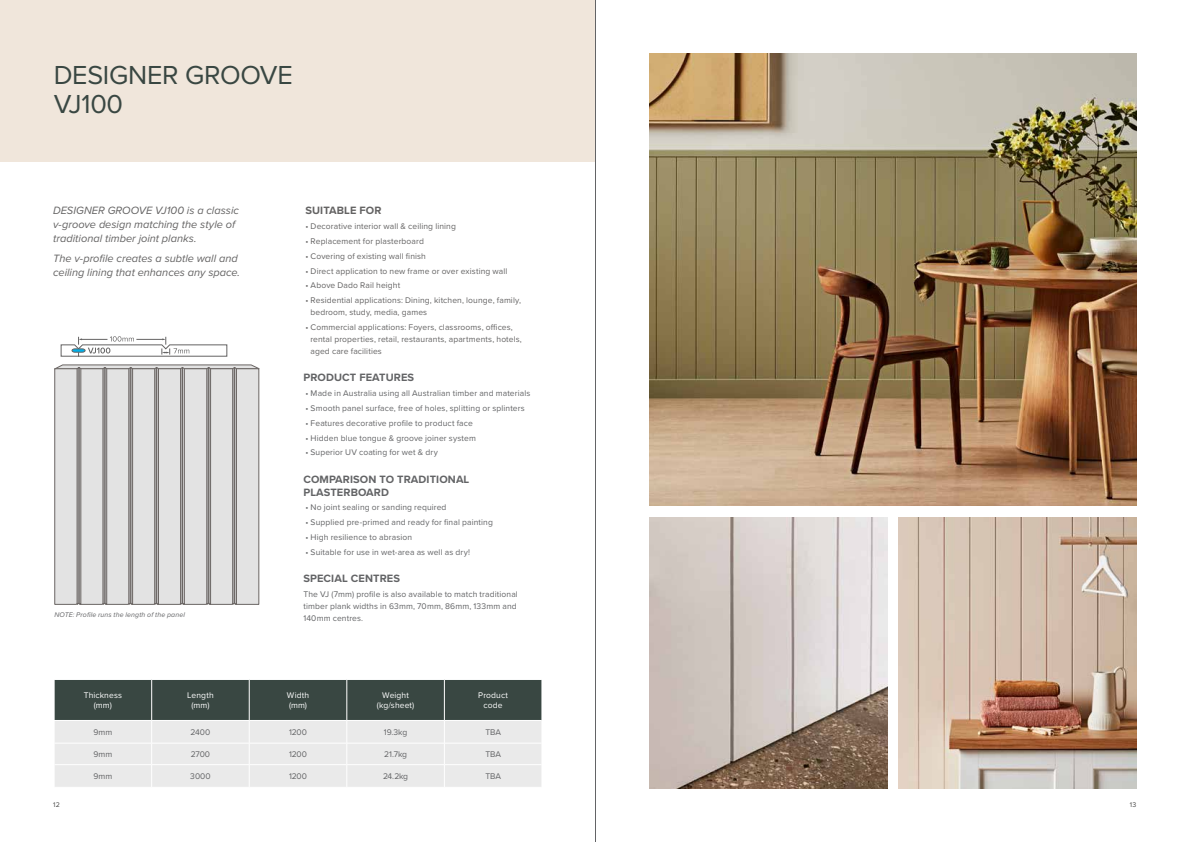
<style>
.page{position:relative;width:1191px;height:842px;background:#fff}
.page>*{position:absolute;margin:0;border:0;box-sizing:border-box;transform-origin:0 0}
.t1{font:27px/29px "Proxima Nova";letter-spacing:-.01em;color:#394742}
.t2{font:italic 11px/14px "Proxima Nova";color:#646363}
.t3{font:700 11px/13px "Proxima Nova";letter-spacing:.01em;color:#636466}
.t4{font:700 11px "Proxima Nova";letter-spacing:.01em;color:#646363}
.t5{font:8.5px/12px "Proxima Nova";letter-spacing:.015em;color:#636466}
.t6{font:8.5px/12px "Proxima Nova";letter-spacing:.015em;color:#646363}
.t7{font:8.5px/10px "Proxima Nova";letter-spacing:.015em;color:#fff;text-align:center}
.t8{font:italic 7px "Proxima Nova";letter-spacing:.015em;color:#636466}
.t9{font:7px "Proxima Nova";color:#4a4a49}
</style>
<div class="page">
<img style="left:649px;top:517px;width:238px;height:271px">
<div style="left:0;top:0;width:595px;height:162px;background:#f0e6db"></div>
<img style="left:649px;top:54px;width:487px;height:451px">
<img style="left:898px;top:517px;width:238px;height:271px">
<svg style="left:54px;top:679px;width:488px;height:108px;background:#a8adac"></svg>
<hr style="left:54px;top:743px;width:98px;height:1px;background:#fff">
<hr style="left:152px;top:743px;width:97px;height:1px;background:#fff">
<hr style="left:249px;top:743px;width:98px;height:1px;background:#fff">
<hr style="left:347px;top:743px;width:97px;height:1px;background:#fff">
<hr style="left:444px;top:743px;width:97px;height:1px;background:#fff">
<hr style="left:54px;top:764px;width:98px;height:1px;background:#fff">
<hr style="left:152px;top:764px;width:97px;height:1px;background:#fff">
<hr style="left:249px;top:764px;width:98px;height:1px;background:#fff">
<hr style="left:347px;top:764px;width:97px;height:1px;background:#fff">
<hr style="left:444px;top:764px;width:97px;height:1px;background:#fff">
<svg style="left:61px;top:336px;width:166px;height:21px"></svg>
<svg style="left:54px;top:364px;width:206px;height:241px;background:#cccbca"></svg>
<hr style="left:595px;top:0;width:1px;height:842px;background:#636466">
<h1 class="t1" style="left:54px;top:59px;width:240px">DESIGNER GROOVE<br>VJ100</h1>
<p class="t2" style="left:53px;top:203px;width:187px">DESIGNER GROOVE VJ100 is a classic v-groove design matching the style of traditional timber joint planks.</p>
<p class="t2" style="left:53px;top:251px;width:188px">The v-profile creates a subtle wall and ceiling lining that enhances any space.</p>
<p class="t8" style="left:55px;top:610px;width:132px">NOTE: Profile runs the length of the panel</p>
<p class="t4" style="left:305px;top:202px;width:78px">SUITABLE FOR</p>
<p class="t6" style="left:305px;top:220px;width:152px">• Decorative interior wall &amp; ceiling lining</p>
<p class="t6" style="left:305px;top:235px;width:120px">• Replacement for plasterboard</p>
<p class="t6" style="left:305px;top:249px;width:122px">• Covering of existing wall finish</p>
<p class="t6" style="left:305px;top:264px;width:203px">• Direct application to new frame or over existing wall</p>
<p class="t6" style="left:305px;top:279px;width:96px">• Above Dado Rail height</p>
<p class="t6" style="left:310px;top:294px;width:212px;text-indent:-5px">• Residential applications: Dining, kitchen, lounge, family, bedroom, study, media, games</p>
<p class="t6" style="left:310px;top:321px;width:213px;text-indent:-5px">• Commercial applications: Foyers, classrooms, offices, rental properties, retail, restaurants, apartments, hotels, aged care facilities</p>
<p class="t3" style="left:303px;top:371px;width:112px">PRODUCT FEATURES</p>
<p class="t5" style="left:305px;top:387px;width:226px">• Made in Australia using all Australian timber and materials</p>
<p class="t5" style="left:305px;top:402px;width:221px">• Smooth panel surface, free of holes, splitting or splinters</p>
<p class="t5" style="left:305px;top:416px;width:169px">• Features decorative profile to product face</p>
<p class="t5" style="left:305px;top:431px;width:172px">• Hidden blue tongue &amp; groove joiner system</p>
<p class="t5" style="left:305px;top:446px;width:134px">• Superior UV coating for wet &amp; dry</p>
<p class="t3" style="left:303px;top:472px;width:167px">COMPARISON TO TRADITIONAL<br>PLASTERBOARD</p>
<p class="t5" style="left:305px;top:501px;width:143px">• No joint sealing or sanding required</p>
<p class="t5" style="left:305px;top:516px;width:189px">• Supplied pre-primed and ready for final painting</p>
<p class="t5" style="left:305px;top:531px;width:108px">• High resilience to abrasion</p>
<p class="t5" style="left:305px;top:546px;width:166px">• Suitable for use in wet-area as well as dry!</p>
<p class="t3" style="left:303px;top:572px;width:98px">SPECIAL CENTRES</p>
<p class="t5" style="left:303px;top:588px;width:216px">The VJ (7mm) profile is also available to match traditional timber plank widths in 63mm, 70mm, 86mm, 133mm and<br>140mm centres.</p>
<p class="t7" style="left:84px;top:690px;width:40px">Thickness (mm)</p>
<p class="t7" style="left:187px;top:690px;width:28px">Length (mm)</p>
<p class="t7" style="left:287px;top:690px;width:24px;text-align:left">Width (mm)</p>
<p class="t7" style="left:377px;top:690px;width:39px">Weight (kg/sheet)</p>
<p class="t7" style="left:478px;top:690px;width:31px">Product code</p>
<p class="t5" style="left:94px;top:726px;width:20px">9mm</p>
<p class="t5" style="left:191px;top:726px;width:21px">2400</p>
<p class="t5" style="left:289px;top:726px;width:19px">1200</p>
<p class="t5" style="left:384px;top:726px;width:25px">19.3kg</p>
<p class="t5" style="left:485px;top:726px;width:17px">TBA</p>
<p class="t5" style="left:94px;top:748px;width:20px">9mm</p>
<p class="t5" style="left:191px;top:748px;width:21px">2700</p>
<p class="t5" style="left:289px;top:748px;width:19px">1200</p>
<p class="t5" style="left:384px;top:748px;width:24px">21.7kg</p>
<p class="t5" style="left:485px;top:748px;width:17px">TBA</p>
<p class="t5" style="left:94px;top:770px;width:20px">9mm</p>
<p class="t5" style="left:190px;top:770px;width:22px">3000</p>
<p class="t5" style="left:289px;top:770px;width:19px">1200</p>
<p class="t5" style="left:383px;top:770px;width:27px">24.2kg</p>
<p class="t5" style="left:485px;top:770px;width:17px">TBA</p>
<p class="t9" style="left:53px;top:800px;width:8px">12</p>
<p class="t9" style="left:1129px;top:800px;width:8px">13</p>
</div>
